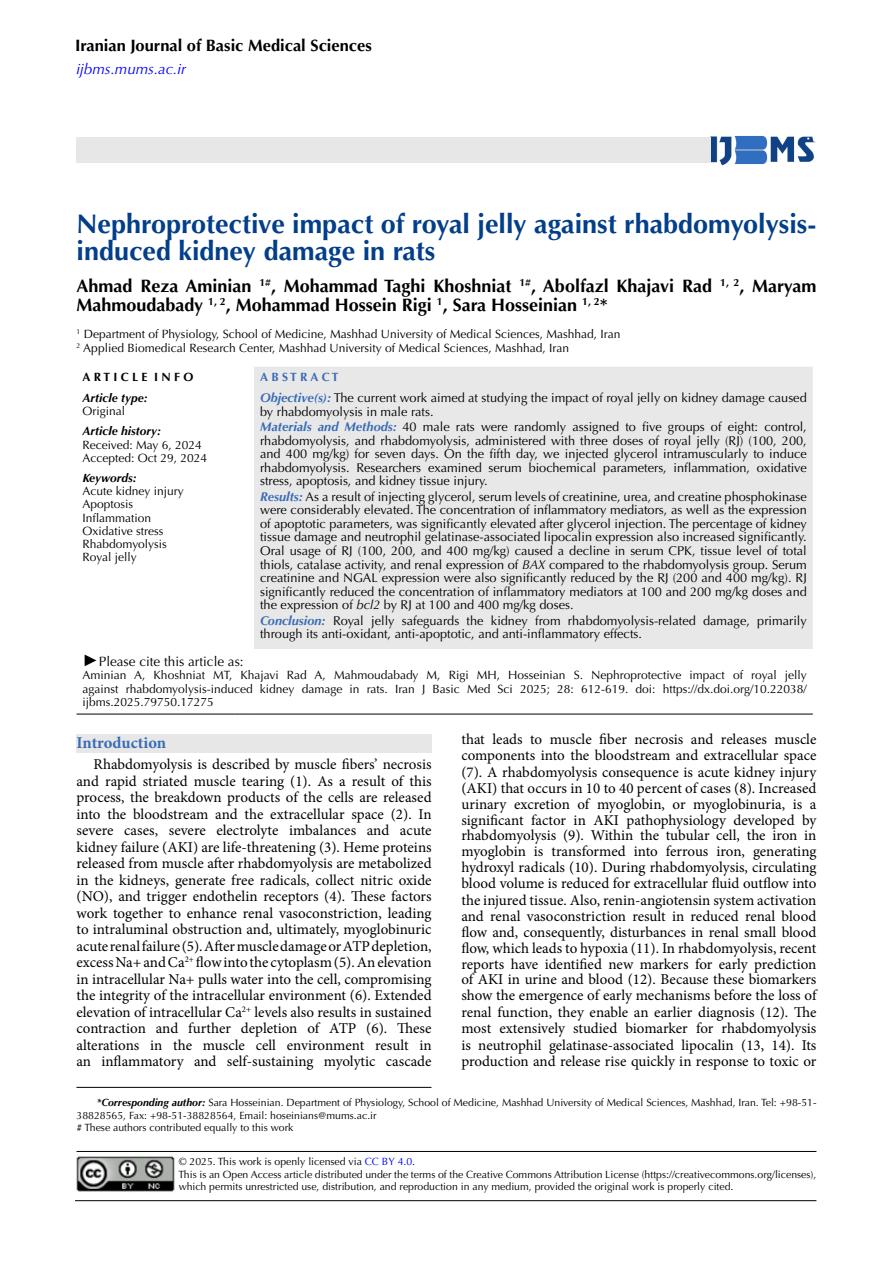
<style>
.page{position:relative;width:893px;height:1263px;background:#fff}
.page>*{position:absolute;margin:0;border:0;box-sizing:border-box;transform-origin:0 0}
.t1{font:700 27px/27px "Optima LT Std";color:#023e8a}
.t2{font:700 18px/19.5px "Optima LT Std";color:#000}
.t3{font:700 16.5px "Optima LT Std";color:#000}
.t4{font:700 16.5px "Minion Pro";letter-spacing:-.005em;color:#396cb5}
.t5{font:15px/16.2px "Minion Pro";letter-spacing:-.005em;color:#000;text-align:justify}
.t6{font:italic 15px "Optima LT Std";color:#00f}
.t7{font:13.5px "Optima LT Std";color:#000}
.t8{font:12.75px/13.5px "Optima LT Std";color:#000}
.t9{font:12px/13px "Optima LT Std";color:#000}
.t10{font:italic 700 12px "Optima LT Std";color:#000}
.t11{font:700 12px "Optima LT Std";color:#000}
.t12{font:700 12px "Optima LT Std";color:#396cb5}
.t13{font:10.5px/12.6px "Optima LT Std";color:#000}
.s1{font-weight:700;font-style:italic;color:#396cb5}
.s2{font-style:italic}
.s3{font-family:"Times New Roman";font-style:italic;font-size:16.5px}
.s4{font-weight:700;font-style:italic}
.s5{color:#00f}
</style>
<div class="page">
<hr style="left:77px;top:1151px;width:739px;height:1px;background:#000">
<div style="left:254px;top:367px;width:559px;height:282px;background:#e8e8e8"></div>
<hr style="left:77px;top:714px;width:158px;height:1px;background:#000">
<svg style="left:235px;top:714px;width:19px;height:1px"></svg>
<hr style="left:254px;top:714px;width:559px;height:1px;background:#000">
<div style="left:77px;top:734px;width:355px;height:19px;background:#e7e7e7"></div>
<img style="left:710px;top:135px;width:106px;height:31px">
<div style="left:77px;top:137px;width:634px;height:26px;background:#e7e7e7"></div>
<img style="left:77px;top:1156px;width:98px;height:36px">
<hr style="left:75px;top:1200px;width:741px;height:1px;background:#000">
<hr style="left:76px;top:1087px;width:355px;height:1px;background:#000">
<p class="t3" style="left:75px;top:36px;width:298px">Iranian Journal of Basic Medical Sciences</p>
<p class="t6" style="left:77px;top:61px;width:111px">ijbms.mums.ac.ir</p>
<h1 class="t1" style="left:77px;top:211px;width:741px">Nephroprotective impact of royal jelly against rhabdomyolysis&shy;induced kidney damage in rats</h1>
<p class="t2" style="left:77px;top:276px;width:741px">Ahmad Reza Aminian <sup>1#</sup>, Mohammad Taghi Khoshniat <sup>1#</sup>, Abolfazl Khajavi Rad <sup>1,</sup> <sup>2</sup>, Maryam<br>Mahmoudabady <sup>1,</sup> <sup>2</sup>, Mohammad Hossein Rigi <sup>1</sup>, Sara Hosseinian <sup>1,</sup> <sup>2</sup>*</p>
<p class="t9" style="left:77px;top:327px;width:545px;line-height:13.5px"><sup>1</sup> Department of Physiology, School of Medicine, Mashhad University of Medical Sciences, Mashhad, Iran<br><sup>2</sup> Applied Biomedical Research Center, Mashhad University of Medical Sciences, Mashhad, Iran</p>
<p class="t11" style="left:83px;top:369px;width:112px">A R T I C L E I N F O</p>
<p class="t12" style="left:260px;top:369px;width:80px">A B S T R A C T</p>
<p class="t10" style="left:83px;top:390px;width:67px">Article type:</p>
<p class="t9" style="left:83px;top:404px;width:44px">Original</p>
<p class="t8" style="left:260px;top:391px;width:548px"><span class="s1">Objective(s):</span> The current work aimed at studying the impact of royal jelly on kidney damage caused by rhabdomyolysis in male rats.</p>
<p class="t8" style="left:260px;top:420px;width:548px;text-align:justify"><span class="s1">Materials and Methods:</span> 40 male rats were randomly assigned to five groups of eight: control, rhabdomyolysis, and rhabdomyolysis, administered with three doses of royal jelly (RJ) (100, 200, and 400 mg/kg) for seven days. On the fifth day, we injected glycerol intramuscularly to induce rhabdomyolysis. Researchers examined serum biochemical parameters, inflammation, oxidative stress, apoptosis, and kidney tissue injury.</p>
<p class="t8" style="left:260px;top:490px;width:548px;text-align:justify"><span class="s1">Results:</span> As a result of injecting glycerol, serum levels of creatinine, urea, and creatine phosphokinase were considerably elevated. The concentration of inflammatory mediators, as well as the expression of apoptotic parameters, was significantly elevated after glycerol injection. The percentage of kidney tissue damage and neutrophil gelatinase-associated lipocalin expression also increased significantly.<br>Oral usage of RJ (100, 200, and 400 mg/kg) caused a decline in serum CPK, tissue level of total thiols, catalase activity, and renal expression of <span class="s2">BAX</span> compared to the rhabdomyolysis group. Serum creatinine and NGAL expression were also significantly reduced by the RJ (200 and 400 mg/kg). RJ significantly reduced the concentration of inflammatory mediators at 100 and 200 mg/kg doses and the expression of <span class="s2">bcl2</span> by RJ at 100 and 400 mg/kg doses.</p>
<p class="t8" style="left:260px;top:614px;width:548px"><span class="s1">Conclusion:</span> Royal jelly safeguards the kidney from rhabdomyolysis-related damage, primarily through its anti-oxidant, anti-apoptotic, and anti-inflammatory effects.</p>
<p class="t10" style="left:83px;top:424px;width:80px">Article history:</p>
<p class="t9" style="left:83px;top:438px;width:126px">Received: May 6, 2024<br>Accepted: Oct 29, 2024</p>
<p class="t10" style="left:83px;top:471px;width:56px">Keywords:</p>
<p class="t9" style="left:83px;top:485px;width:103px">Acute kidney injury<br>Apoptosis<br>Inflammation<br>Oxidative stress<br>Rhabdomyolysis<br>Royal jelly</p>
<p class="t7" style="left:83px;top:654px;width:163px"><span class="s3">►</span>Please cite this article as:</p>
<p class="t9" style="left:83px;top:669px;width:726px;text-align:justify">Aminian A, Khoshniat MT, Khajavi Rad A, Mahmoudabady M, Rigi MH, Hosseinian S. Nephroprotective impact of royal jelly against rhabdomyolysis-induced kidney damage in rats. Iran J Basic Med Sci 2025; 28: 612-619. doi: https://dx.doi.org/10.22038/ ijbms.2025.79750.17275</p>
<p class="t4" style="left:77px;top:731px;width:91px">Introduction</p>
<p class="t5" style="left:461px;top:731px;width:357px">that leads to muscle fiber necrosis and releases muscle components into the bloodstream and extracellular space (7). A rhabdomyolysis consequence is acute kidney injury (AKI) that occurs in 10 to 40 percent of cases (8). Increased urinary excretion of myoglobin, or myoglobinuria, is a significant factor in AKI pathophysiology developed by rhabdomyolysis (9). Within the tubular cell, the iron in myoglobin is transformed into ferrous iron, generating hydroxyl radicals (10). During rhabdomyolysis, circulating blood volume is reduced for extracellular fluid outflow into the injured tissue. Also, renin-angiotensin system activation and renal vasoconstriction result in reduced renal blood flow and, consequently, disturbances in renal small blood flow, which leads to hypoxia (11). In rhabdomyolysis, recent reports have identified new markers for early prediction of AKI in urine and blood (12). Because these biomarkers show the emergence of early mechanisms before the loss of renal function, they enable an earlier diagnosis (12). The most extensively studied biomarker for rhabdomyolysis is neutrophil gelatinase-associated lipocalin (13, 14). Its production and release rise quickly in response to toxic or</p>
<p class="t5" style="left:77px;top:756px;width:357px;text-indent:17px">Rhabdomyolysis is described by muscle fibers’ necrosis and rapid striated muscle tearing (1). As a result of this process, the breakdown products of the cells are released into the bloodstream and the extracellular space (2). In severe cases, severe electrolyte imbalances and acute kidney failure (AKI) are life-threatening (3). Heme proteins released from muscle after rhabdomyolysis are metabolized in the kidneys, generate free radicals, collect nitric oxide (NO), and trigger endothelin receptors (4). These factors work together to enhance renal vasoconstriction, leading to intraluminal obstruction and, ultimately, myoglobinuric acute renal failure (5). After muscle damage or ATP depletion, excess Na+ and Ca<sup>2+</sup> flow into the cytoplasm (5). An elevation in intracellular Na+ pulls water into the cell, compromising the integrity of the intracellular environment (6). Extended elevation of intracellular Ca<sup>2+</sup> levels also results in sustained contraction and further depletion of ATP (6). These alterations in the muscle cell environment result in an inflammatory and self-sustaining myolytic cascade</p>
<p class="t13" style="left:77px;top:1096px;width:741px;text-indent:20px"><span class="s4">*Corresponding author:</span> Sara Hosseinian. Department of Physiology, School of Medicine, Mashhad University of Medical Sciences, Mashhad, Iran. Tel: +98-51-<br>38828565, Fax: +98-51-38828564, Email: hoseinians@mums.ac.ir<br># These authors contributed equally to this work</p>
<p class="t13" style="left:179px;top:1155px;width:639px">© 2025. This work is openly licensed via <span class="s5">CC BY 4.0</span>.<br>This is an Open Access article distributed under the terms of the Creative Commons Attribution License (https://creativecommons.org/licenses), which permits unrestricted use, distribution, and reproduction in any medium, provided the original work is properly cited.</p>
</div>
